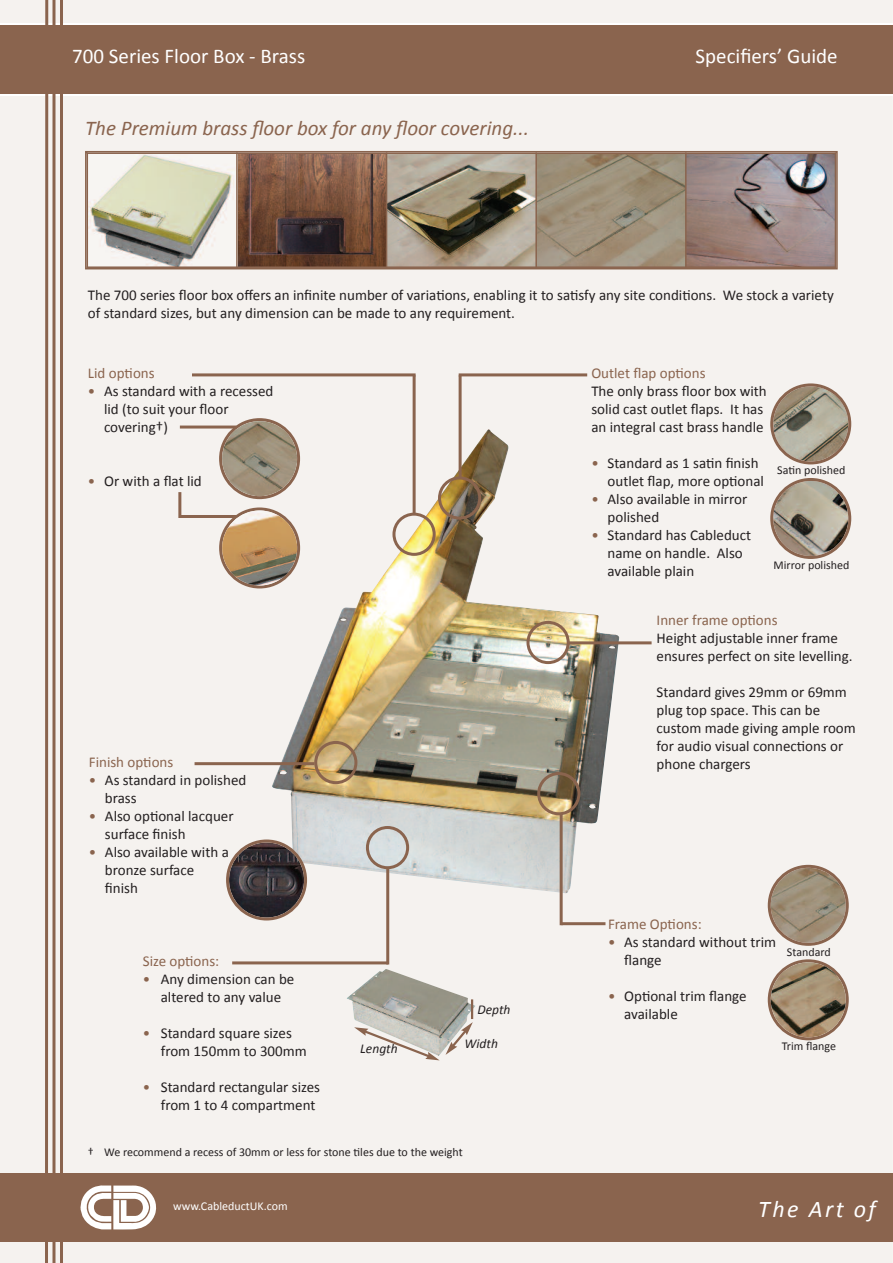
<style>
.page{position:relative;width:893px;height:1263px;background:#f5f2ef}
.page>*{position:absolute;margin:0;border:0;box-sizing:border-box;transform-origin:0 0}
.t1{font:italic 24px "Calibri";letter-spacing:.1em;color:#fff}
.t2{font:italic 21px "Calibri";color:#8a644e}
.t3{font:21px "Calibri";color:#fff}
.t4{font:15px/18px "Calibri";color:#231f20}
.t5{font:15px "Calibri";color:#8a644e}
.t6{font:italic 13.5px "Calibri";color:#231f20}
.t7{font:12px "Calibri";color:#231f20}
.t8{font:12px "Calibri";color:#fff}
.s1{color:#8a644e}
</style>
<div class="page">
<div style="left:0;top:23px;width:893px;height:73px;background:linear-gradient(to right,#8a644e,#8a644e)"></div>
<div style="left:0;top:1174px;width:893px;height:68px;background:#8a644e"></div>
<div style="left:0;top:26px;width:893px;height:68px;background:#8a644e"></div>
<svg style="left:52px;top:0;width:4px;height:1263px;fill:#8a644e"></svg>
<hr style="left:60px;top:0;width:3px;height:1263px;background:#8a644e">
<hr style="left:45px;top:0;width:3px;height:1263px;background:#8a644e">
<svg style="left:80px;top:1185px;width:77px;height:44px"></svg>
<div style="left:85px;top:151px;width:753px;height:118px;border:2px solid #8a644e"></div>
<img style="left:88px;top:154px;width:148px;height:112px">
<img style="left:239px;top:154px;width:596px;height:112px">
<hr style="left:87px;top:152px;width:1px;height:116px;background:#8a644e">
<hr style="left:236px;top:152px;width:2px;height:116px;background:#8a644e">
<hr style="left:386px;top:152px;width:1px;height:116px;background:#8a644e">
<hr style="left:535px;top:152px;width:2px;height:116px;background:#8a644e">
<hr style="left:685px;top:152px;width:2px;height:116px;background:#8a644e">
<hr style="left:835px;top:152px;width:1px;height:116px;background:#8a644e">
<hr style="left:87px;top:152px;width:749px;height:2px;background:#8a644e">
<hr style="left:87px;top:266px;width:749px;height:2px;background:#8a644e">
<img style="left:272px;top:429px;width:347px;height:464px">
<img style="left:392px;top:476px;width:89px;height:80px">
<svg style="left:537px;top:772px;width:43px;height:43px"></svg>
<hr style="left:561px;top:922px;width:44px;height:3px;background:#8a644e">
<hr style="left:459px;top:375px;width:3px;height:103px;background:#8a644e">
<hr style="left:459px;top:373px;width:128px;height:3px;background:#8a644e">
<svg style="left:770px;top:383px;width:81px;height:81px"></svg>
<svg style="left:770px;top:478px;width:81px;height:81px"></svg>
<svg style="left:219px;top:418px;width:81px;height:81px"></svg>
<img style="left:222px;top:421px;width:75px;height:75px">
<svg style="left:219px;top:507px;width:81px;height:81px"></svg>
<img style="left:222px;top:510px;width:75px;height:75px">
<hr style="left:195px;top:762px;width:119px;height:3px;background:#8a644e">
<svg style="left:314px;top:741px;width:43px;height:43px"></svg>
<hr style="left:413px;top:375px;width:3px;height:139px;background:#8a644e">
<img style="left:526px;top:621px;width:44px;height:43px">
<svg style="left:768px;top:865px;width:81px;height:81px"></svg>
<svg style="left:768px;top:959px;width:81px;height:81px"></svg>
<img style="left:771px;top:962px;width:75px;height:75px">
<hr style="left:192px;top:373px;width:224px;height:3px;background:#8a644e">
<hr style="left:567px;top:641px;width:85px;height:3px;background:#8a644e">
<hr style="left:180px;top:425px;width:56px;height:3px;background:#8a644e">
<hr style="left:180px;top:515px;width:56px;height:3px;background:#8a644e">
<hr style="left:178px;top:492px;width:3px;height:26px;background:#8a644e">
<hr style="left:560px;top:814px;width:3px;height:111px;background:#8a644e">
<svg style="left:226px;top:839px;width:81px;height:81px"></svg>
<img style="left:347px;top:969px;width:128px;height:87px">
<svg style="left:354px;top:1022px;width:119px;height:38px"></svg>
<hr style="left:471px;top:999px;width:2px;height:20px;background:#8a644e">
<hr style="left:386px;top:868px;width:3px;height:96px;background:#8a644e">
<hr style="left:232px;top:961px;width:156px;height:3px;background:#8a644e">
<svg style="left:366px;top:826px;width:43px;height:43px"></svg>
<h2 class="t3" style="left:72px;top:47px;width:234px">700 Series Floor Box - Brass</h2>
<h2 class="t3" style="left:695px;top:47px;width:144px">Specifiers’ Guide</h2>
<h2 class="t2" style="left:85px;top:119px;width:445px">The Premium brass floor box for any floor covering...</h2>
<p class="t4" style="left:88px;top:288px;width:747px">The 700 series floor box offers an infinite number of variations, enabling it to satisfy any site conditions. We stock a variety of standard sizes, but any dimension can be made to any requirement.</p>
<p class="t5" style="left:88px;top:367px;width:68px">Lid options</p>
<p class="t4" style="left:104px;top:384px;width:171px;text-indent:-16px"><span class="s1">•</span> As standard with a recessed lid (to suit your floor covering†)</p>
<p class="t4" style="left:88px;top:474px;width:115px"><span class="s1">•</span> Or with a flat lid</p>
<p class="t5" style="left:89px;top:756px;width:86px">Finish options</p>
<p class="t4" style="left:105px;top:772px;width:143px;text-indent:-16px"><span class="s1">•</span> As standard in polished brass</p>
<p class="t4" style="left:105px;top:808px;width:130px;text-indent:-16px"><span class="s1">•</span> Also optional lacquer surface finish</p>
<p class="t4" style="left:105px;top:844px;width:125px;text-indent:-16px"><span class="s1">•</span> Also available with a bronze surface finish</p>
<p class="t5" style="left:143px;top:955px;width:78px">Size options:</p>
<p class="t4" style="left:143px;top:972px;width:153px;text-align:center"><span class="s1">•</span> Any dimension can be altered to any value</p>
<p class="t4" style="left:161px;top:1026px;width:147px;text-indent:-18px"><span class="s1">•</span> Standard square sizes from 150mm to 300mm</p>
<p class="t4" style="left:161px;top:1080px;width:161px;text-indent:-18px"><span class="s1">•</span> Standard rectangular sizes from 1 to 4 compartment</p>
<p class="t6" style="left:360px;top:1043px;width:39px">Length</p>
<p class="t6" style="left:477px;top:1004px;width:35px">Depth</p>
<p class="t6" style="left:464px;top:1038px;width:35px">Width</p>
<p class="t7" style="left:88px;top:1147px;width:376px">† We recommend a recess of 30mm or less for stone tiles due to the weight</p>
<p class="t8" style="left:173px;top:1201px;width:116px">www.CableductUK.com</p>
<p class="t5" style="left:591px;top:367px;width:116px">Outlet flap options</p>
<p class="t4" style="left:591px;top:384px;width:177px">The only brass floor box with solid cast outlet flaps. It has an integral cast brass handle</p>
<p class="t4" style="left:607px;top:456px;width:158px;text-indent:-16px"><span class="s1">•</span> Standard as 1 satin finish outlet flap, more optional</p>
<p class="t4" style="left:607px;top:492px;width:141px;text-indent:-16px"><span class="s1">•</span> Also available in mirror polished</p>
<p class="t4" style="left:607px;top:528px;width:145px;text-indent:-16px"><span class="s1">•</span> Standard has Cableduct name on handle. Also available plain</p>
<p class="t7" style="left:777px;top:465px;width:70px">Satin polished</p>
<p class="t7" style="left:774px;top:560px;width:77px">Mirror polished</p>
<p class="t5" style="left:657px;top:613px;width:122px">Inner frame options</p>
<p class="t4" style="left:657px;top:630px;width:198px">Height adjustable inner frame ensures perfect on site levelling.</p>
<p class="t4" style="left:657px;top:684px;width:201px">Standard gives 29mm or 69mm plug top space. This can be custom made giving ample room for audio visual connections or phone chargers</p>
<p class="t5" style="left:608px;top:917px;width:95px">Frame Options:</p>
<p class="t4" style="left:624px;top:934px;width:153px;text-indent:-16px"><span class="s1">•</span> As standard without trim flange</p>
<p class="t4" style="left:624px;top:988px;width:124px;text-indent:-16px"><span class="s1">•</span> Optional trim flange available</p>
<p class="t7" style="left:787px;top:947px;width:45px">Standard</p>
<p class="t7" style="left:782px;top:1041px;width:56px">Trim flange</p>
<h1 class="t1" style="left:758px;top:1199px;width:119px">The Art of</h1>
</div>
